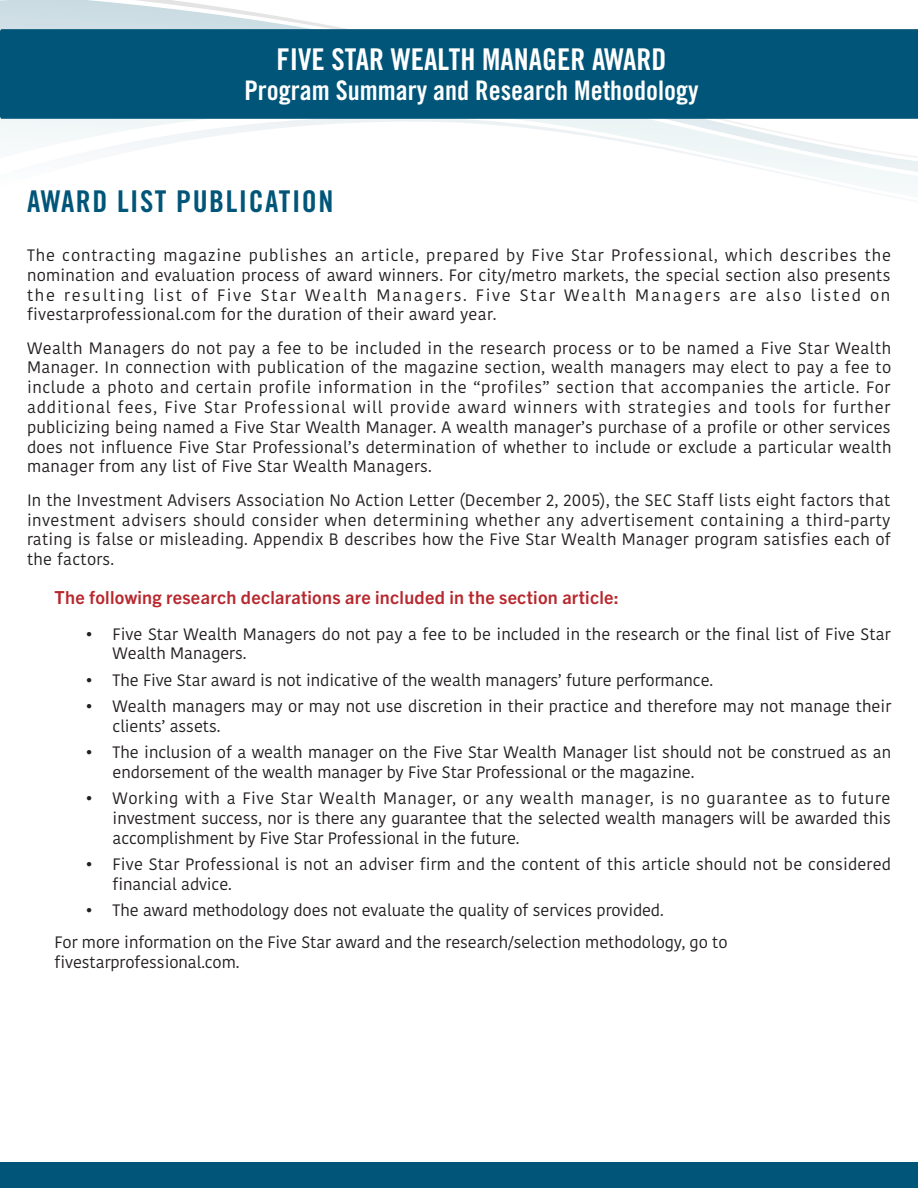
<style>
.page{position:relative;width:918px;height:1188px;background:#fff}
.page>*{position:absolute;margin:0;border:0;box-sizing:border-box;transform-origin:0 0}
.t1{font:30px "Trade Gothic LT Std Bd Cn 20";color:#fff}
.t2{font:30px "Trade Gothic LT Std Bd Cn 20";letter-spacing:.05em;color:#005578}
.t3{font:27px "Trade Gothic LT Std Bd Cn 20";color:#fff}
.Sub_Header{font:700 18px "Trade Gothic Next LT Pro";letter-spacing:.015em;color:#b7282e}
.Body{font:16.5px/19.8px "Kohinoor Devanagari";color:#231f20}
</style>
<div class="page">
<div style="left:0;top:0;width:133px;height:29px;background:#cddde4"></div>
<svg style="left:133px;top:0;width:213px;height:29px"></svg>
<svg style="left:0;top:119px;width:918px;height:67px"></svg>
<div style="left:0;top:1162px;width:918px;height:26px;background:#005578"></div>
<div style="left:0;top:29px;width:918px;height:90px;background:#005578"></div>
<p class="t1" style="left:277px;top:41px;width:391px">FIVE STAR WEALTH MANAGER AWARD</p>
<p class="t3" style="left:244px;top:74px;width:456px">Program Summary and Research Methodology</p>
<p class="t2" style="left:27px;top:183px;width:308px">AWARD LIST PUBLICATION</p>
<p class="Body" style="left:27px;top:245px;width:866px;text-align:justify">The contracting magazine publishes an article, prepared by Five Star Professional, which describes the nomination and evaluation process of award winners. For city/metro markets, the special section also presents the resulting list of Five Star Wealth Managers. Five Star Wealth Managers are also listed on fivestarprofessional.com for the duration of their award year.</p>
<p class="Body" style="left:27px;top:338px;width:866px;text-align:justify">Wealth Managers do not pay a fee to be included in the research process or to be named a Five Star Wealth Manager. In connection with publication of the magazine section, wealth managers may elect to pay a fee to include a photo and certain profile information in the “profiles” section that accompanies the article. For additional fees, Five Star Professional will provide award winners with strategies and tools for further publicizing being named a Five Star Wealth Manager. A wealth manager’s purchase of a profile or other services does not influence Five Star Professional’s determination of whether to include or exclude a particular wealth manager from any list of Five Star Wealth Managers.</p>
<p class="Body" style="left:27px;top:490px;width:865px;text-align:justify">In the Investment Advisers Association No Action Letter (December 2, 2005), the SEC Staff lists eight factors that investment advisers should consider when determining whether any advertisement containing a third-party rating is false or misleading. Appendix B describes how the Five Star Wealth Manager program satisfies each of the factors.</p>
<p class="Sub_Header" style="left:55px;top:585px;width:566px">The following research declarations are included in the section article:</p>
<p class="Body" style="left:113px;top:624px;width:780px;text-indent:-27px">• Five Star Wealth Managers do not pay a fee to be included in the research or the final list of Five Star<br>Wealth Managers.</p>
<p class="Body" style="left:86px;top:670px;width:629px">• The Five Star award is not indicative of the wealth managers’ future performance.</p>
<p class="Body" style="left:113px;top:696px;width:780px;text-indent:-27px">• Wealth managers may or may not use discretion in their practice and therefore may not manage their clients’ assets.</p>
<p class="Body" style="left:113px;top:742px;width:780px;text-indent:-27px">• The inclusion of a wealth manager on the Five Star Wealth Manager list should not be construed as an endorsement of the wealth manager by Five Star Professional or the magazine.</p>
<p class="Body" style="left:113px;top:789px;width:780px;text-align:justify;text-indent:-27px">• Working with a Five Star Wealth Manager, or any wealth manager, is no guarantee as to future investment success, nor is there any guarantee that the selected wealth managers will be awarded this accomplishment by Five Star Professional in the future.</p>
<p class="Body" style="left:113px;top:854px;width:780px;text-indent:-27px">• Five Star Professional is not an adviser firm and the content of this article should not be considered financial advice.</p>
<p class="Body" style="left:86px;top:900px;width:580px">• The award methodology does not evaluate the quality of services provided.</p>
<p class="Body" style="left:55px;top:932px;width:675px">For more information on the Five Star award and the research/selection methodology, go to fivestarprofessional.com.</p>
</div>
